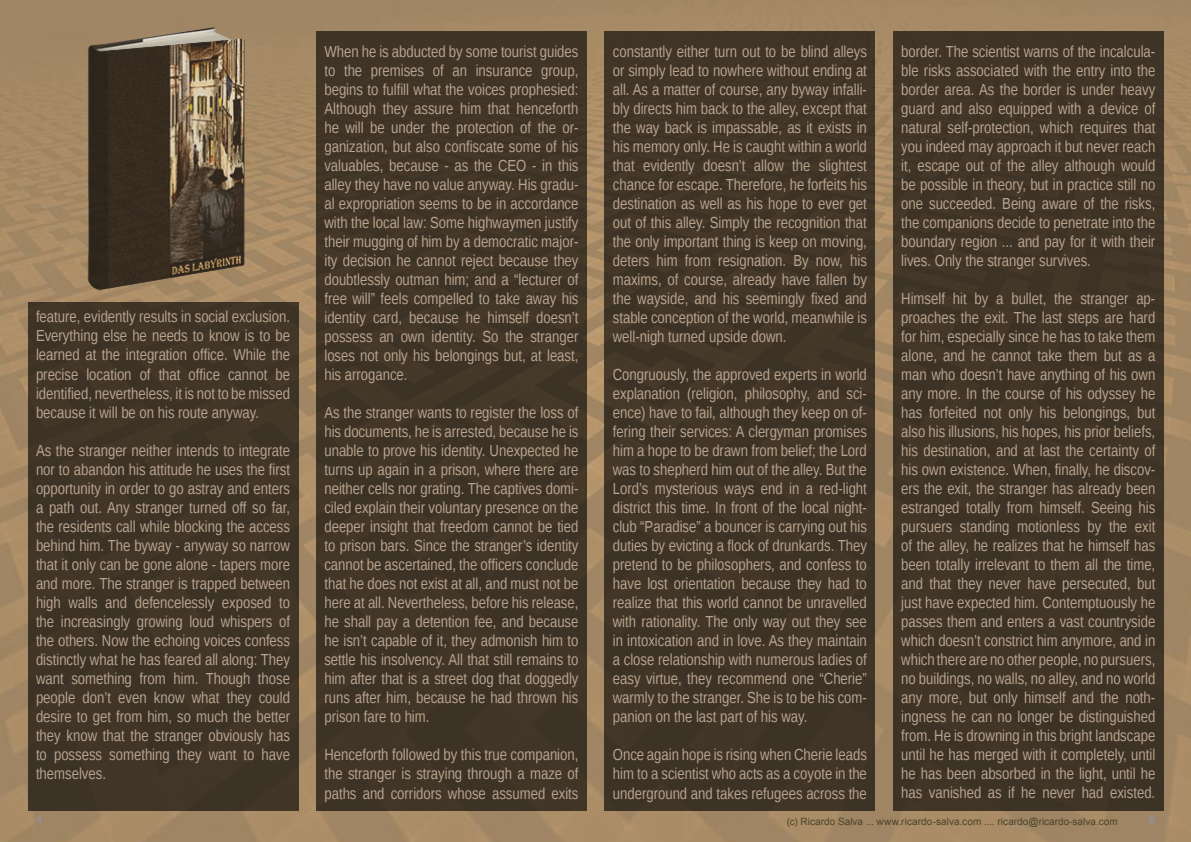
<style>
.page{position:relative;width:1191px;height:842px;background:#fff}
.page>*{position:absolute;margin:0;border:0;box-sizing:border-box;transform-origin:0 0}
.t1{font:16px/19px "Liberation Sans Narrow";color:#b9a490;text-align:justify}
.t2{font:10px "Arial";letter-spacing:.005em;color:#4a442a}
.t3{font:10px "Franklin Gothic";color:#b47f59}
</style>
<div class="page">
<img style="left:0;top:0;width:1191px;height:842px">
<img style="left:76px;top:26px;width:176px;height:264px">
<div style="left:28px;top:303px;width:270px;height:508px;background:#403526"></div>
<div style="left:316px;top:32px;width:270px;height:779px;background:#403527"></div>
<div style="left:605px;top:32px;width:270px;height:779px;background:#403526"></div>
<svg style="left:1149px;top:815px;width:6px;height:8px"></svg>
<svg style="left:36px;top:815px;width:6px;height:8px"></svg>
<div style="left:893px;top:31px;width:270px;height:780px;background:#403526"></div>
<p class="t1" style="left:901px;top:43px;width:256px">border. The scientist warns of the incalcula&shy;ble risks associated with the entry into the border area. As the border is under heavy guard and also equipped with a device of natural self-protection, which requires that you indeed may approach it but never reach it, escape out of the alley although would be possible in theory, but in practice still no one succeeded. Being aware of the risks, the companions decide to penetrate into the boundary region ... and pay for it with their lives. Only the stranger survives.</p>
<p class="t1" style="left:901px;top:290px;width:256px">Himself hit by a bullet, the stranger ap&shy;proaches the exit. The last steps are hard for him, especially since he has to take them alone, and he cannot take them but as a man who doesn’t have anything of his own any more. In the course of his odyssey he has forfeited not only his belongings, but also his illusions, his hopes, his prior beliefs, his destination, and at last the certainty of his own existence. When, finally, he discov&shy;ers the exit, the stranger has already been estranged totally from himself. Seeing his pursuers standing motionless by the exit of the alley, he realizes that he himself has been totally irrelevant to them all the time, and that they never have persecuted, but just have expected him. Contemptuously he passes them and enters a vast countryside which doesn’t constrict him anymore, and in which there are no other people, no pursuers, no buildings, no walls, no alley, and no world any more, but only himself and the noth&shy;ingness he can no longer be distinguished from. He is drowning in this bright landscape until he has merged with it completely, until he has been absorbed in the light, until he has vanished as if he never had existed.</p>
<p class="t2" style="left:787px;top:815px;width:332px">(c) Ricardo Salva ... www.ricardo-salva.com .... ricardo@ricardo-salva.com</p>
<p class="t1" style="left:613px;top:43px;width:256px">constantly either turn out to be blind alleys or simply lead to nowhere without ending at all. As a matter of course, any byway infalli&shy;bly directs him back to the alley, except that the way back is impassable, as it exists in his memory only. He is caught within a world that evidently doesn’t allow the slightest chance for escape. Therefore, he forfeits his destination as well as his hope to ever get out of this alley. Simply the recognition that the only important thing is keep on moving, deters him from resignation. By now, his maxims, of course, already have fallen by the wayside, and his seemingly fixed and stable conception of the world, meanwhile is well-nigh turned upside down.</p>
<p class="t1" style="left:613px;top:366px;width:256px">Congruously, the approved experts in world explanation (religion, philosophy, and sci&shy;ence) have to fail, although they keep on of&shy;fering their services: A clergyman promises him a hope to be drawn from belief; the Lord was to shepherd him out of the alley. But the Lord’s mysterious ways end in a red-light district this time. In front of the local night&shy;club “Paradise” a bouncer is carrying out his duties by evicting a flock of drunkards. They pretend to be philosophers, and confess to have lost orientation because they had to realize that this world cannot be unravelled with rationality. The only way out they see in intoxication and in love. As they maintain a close relationship with numerous ladies of easy virtue, they recommend one “Cherie” warmly to the stranger. She is to be his com&shy;panion on the last part of his way.</p>
<p class="t1" style="left:613px;top:746px;width:256px">Once again hope is rising when Cherie leads him to a scientist who acts as a coyote in the underground and takes refugees across the</p>
<p class="t1" style="left:324px;top:43px;width:256px">When he is abducted by some tourist guides to the premises of an insurance group, begins to fulfill what the voices prophesied:<br>Although they assure him that henceforth he will be under the protection of the or&shy;ganization, but also confiscate some of his valuables, because - as the CEO - in this alley they have no value anyway. His gradu&shy;al expropriation seems to be in accordance with the local law: Some highwaymen justify their mugging of him by a democratic major&shy;ity decision he cannot reject because they doubtlessly outman him; and a “lecturer of free will” feels compelled to take away his identity card, because he himself doesn’t possess an own identity. So the stranger loses not only his belongings but, at least, his arrogance.</p>
<p class="t1" style="left:324px;top:404px;width:256px">As the stranger wants to register the loss of his documents, he is arrested, because he is unable to prove his identity. Unexpected he turns up again in a prison, where there are neither cells nor grating. The captives domi&shy;ciled explain their voluntary presence on the deeper insight that freedom cannot be tied to prison bars. Since the stranger’s identity cannot be ascertained, the officers conclude that he does not exist at all, and must not be here at all. Nevertheless, before his release, he shall pay a detention fee, and because he isn’t capable of it, they admonish him to settle his insolvency. All that still remains to him after that is a street dog that doggedly runs after him, because he had thrown his prison fare to him.</p>
<p class="t1" style="left:324px;top:746px;width:256px">Henceforth followed by this true companion, the stranger is straying through a maze of paths and corridors whose assumed exits</p>
<p class="t1" style="left:36px;top:308px;width:255px">feature, evidently results in social exclusion.<br>Everything else he needs to know is to be learned at the integration office. While the precise location of that office cannot be identified, nevertheless, it is not to be missed because it will be on his route anyway.</p>
<p class="t1" style="left:36px;top:441px;width:255px">As the stranger neither intends to integrate nor to abandon his attitude he uses the first opportunity in order to go astray and enters a path out. Any stranger turned off so far, the residents call while blocking the access behind him. The byway - anyway so narrow that it only can be gone alone - tapers more and more. The stranger is trapped between high walls and defencelessly exposed to the increasingly growing loud whispers of the others. Now the echoing voices confess distinctly what he has feared all along: They want something from him. Though those people don’t even know what they could desire to get from him, so much the better they know that the stranger obviously has to possess something they want to have themselves.</p>
<p class="t3" style="left:36px;top:813px;width:7px">4</p>
<p class="t3" style="left:1149px;top:813px;width:7px">5</p>
</div>
